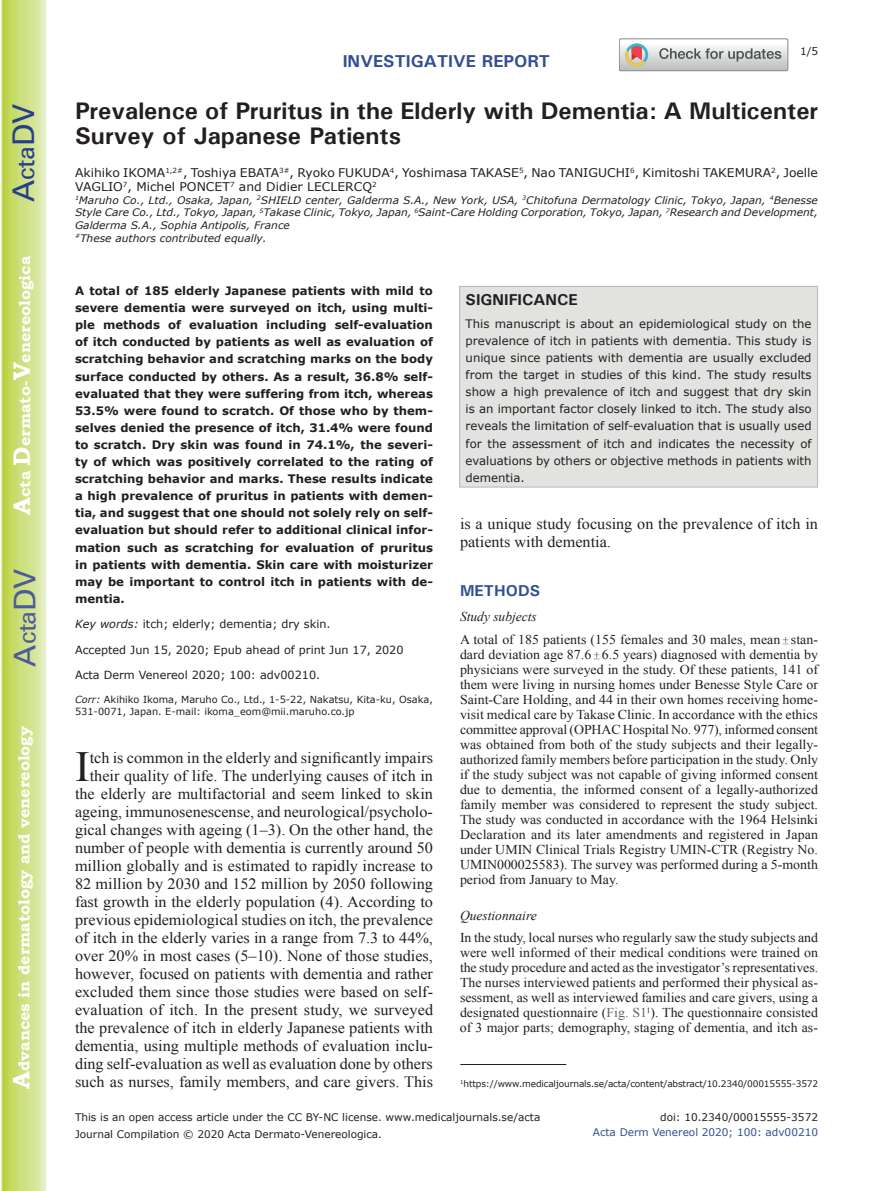
<style>
.page{position:relative;width:893px;height:1191px;background:#fff}
.page>*{position:absolute;margin:0;border:0;box-sizing:border-box;transform-origin:0 0}
.t1{font:42.9px "Times New Roman";color:#231f20}
.t2{font:30px "Univers";color:#4d5a9e}
.t3{font:30px "Univers";color:#253f8e}
.t4{font:700 24px/25.5px "Univers";color:#231f20}
.t5{font:700 17.25px "Univers";color:#324f95}
.t6{font:15.75px/18px "Times New Roman";color:#231f20;text-align:right}
.t7{font:700 15.75px "Bookman Old Style";color:#fff}
.t8{font:700 15.75px "Univers";color:#231f20}
.t9{font:700 15.75px "Univers";color:#324f95}
.t10{font:13.5px/15px "Times New Roman";color:#231f20;text-align:justify}
.t11{font:italic 13.5px "Times New Roman";color:#231f20}
.t12{font:12px/14.4px "Verdana";color:#231f20}
.t13{font:700 11.7px/17.1px "Verdana";color:#231f20;text-align:justify}
.t14{font:11.7px/17.1px "Verdana";color:#231f20;text-align:justify}
.t15{font:11.25px "Verdana";color:#231f20}
.t16{font:10.5px/16.8px "Verdana";color:#231f20}
.t17{font:10.5px "Verdana";color:#324f95}
.t18{font:italic 10.35px/12.8px "Verdana";color:#231f20}
.t19{font:9.75px/11.7px "Verdana";color:#231f20}
.t20{font:9px "Verdana";letter-spacing:-.015em;color:#231f20}
.s1{font-size:24px}
.s2{font-style:italic}
.s3{font-family:"Perpetua";font-size:10.5px}
.s4{color:#636366}
</style>
<div class="page">
<svg style="left:1px;top:0;width:45px;height:1191px;background:#cfe084"></svg>
<hr style="left:460px;top:1064px;width:106px;height:1px;background:#231f20">
<svg style="left:619px;top:39px;width:169px;height:32px"></svg>
<div style="left:459px;top:286px;width:359px;height:201px;background:#e2e2e1;border:1px solid #bab5b4"></div>
<h2 class="t3" style="left:6px;top:202px;width:100px;rotate:-90deg">A<span class="s1">cta</span>DV</h2>
<p class="t7" style="left:15px;top:515px;width:260px;rotate:-90deg"><span class="s1">A</span>cta <span class="s1">D</span>ermato-<span class="s1">V</span>enereologica</p>
<h2 class="t2" style="left:7px;top:666px;width:100px;rotate:-90deg">A<span class="s1">cta</span>DV</h2>
<p class="t7" style="left:15px;top:1088px;width:364px;rotate:-90deg"><span class="s1">A</span>dvances in dermatology and venereology</p>
<p class="t5" style="left:343px;top:50px;width:209px">INVESTIGATIVE REPORT</p>
<p class="t16" style="left:800px;top:43px;width:20px">1/5</p>
<h3 class="t4" style="left:75px;top:97px;width:745px">Prevalence of Pruritus in the Elderly with Dementia: A Multicenter<br>Survey of Japanese Patients</h3>
<p class="t12" style="left:75px;top:165px;width:744px">Akihiko IKOMA<sup>1,2#</sup>, Toshiya EBATA<sup>3#</sup>, Ryoko FUKUDA<sup>4</sup>, Yoshimasa TAKASE<sup>5</sup>, Nao TANIGUCHI<sup>6</sup>, Kimitoshi TAKEMURA<sup>2</sup>, Joelle<br>VAGLIO<sup>7</sup>, Michel PONCET<sup>7</sup> and Didier LECLERCQ<sup>2</sup></p>
<p class="t18" style="left:75px;top:194px;width:744px"><sup>1</sup>Maruho Co., Ltd., Osaka, Japan, <sup>2</sup>SHIELD center, Galderma S.A., New York, USA, <sup>3</sup>Chitofuna Dermatology Clinic, Tokyo, Japan, <sup>4</sup>Benesse Style Care Co., Ltd., Tokyo, Japan, <sup>5</sup>Takase Clinic, Tokyo, Japan, <sup>6</sup>Saint-Care Holding Corporation, Tokyo, Japan, <sup>7</sup>Research and Development, Galderma S.A., Sophia Antipolis, France<br><sup>#</sup>These authors contributed equally.</p>
<p class="t13" style="left:75px;top:282px;width:359px">A total of 185 elderly Japanese patients with mild to severe dementia were surveyed on itch, using multi&shy;ple methods of evaluation including self-evaluation of itch conducted by patients as well as evaluation of scratching behavior and scratching marks on the body surface conducted by others. As a result, 36.8% self&shy;evaluated that they were suffering from itch, whereas 53.5% were found to scratch. Of those who by them&shy;selves denied the presence of itch, 31.4% were found to scratch. Dry skin was found in 74.1%, the severi&shy;ty of which was positively correlated to the rating of scratching behavior and marks. These results indicate a high prevalence of pruritus in patients with demen&shy;tia, and suggest that one should not solely rely on self&shy;evaluation but should refer to additional clinical infor&shy;mation such as scratching for evaluation of pruritus in patients with dementia. Skin care with moisturizer may be important to control itch in patients with de&shy;mentia.</p>
<p class="t15" style="left:75px;top:617px;width:257px"><span class="s2">Key words:</span> itch; elderly; dementia; dry skin.</p>
<p class="t15" style="left:75px;top:642px;width:330px">Accepted Jun 15, 2020; Epub ahead of print Jun 17, 2020</p>
<p class="t15" style="left:75px;top:668px;width:247px">Acta Derm Venereol 2020; 100: adv00210.</p>
<p class="t19" style="left:75px;top:694px;width:359px"><span class="s2">Corr:</span> Akihiko Ikoma, Maruho Co., Ltd., 1-5-22, Nakatsu, Kita-ku, Osaka,<br>531-0071, Japan. E-mail: ikoma_eom@mii.maruho.co.jp</p>
<h1 class="t1" style="left:75px;top:737px;width:16px">I</h1>
<p class="t6" style="left:75px;top:748px;width:360px">tch is common in the elderly and significantly impairs their quality of life. The underlying causes of itch in the elderly are multifactorial and seem linked to skin ageing, immunosenescense, and neurological/psycholo&shy;gical changes with ageing (1–3). On the other hand, the number of people with dementia is currently around 50 million globally and is estimated to rapidly increase to 82 million by 2030 and 152 million by 2050 following fast growth in the elderly population (4). According to previous epidemiological studies on itch, the prevalence of itch in the elderly varies in a range from 7.3 to 44%, over 20% in most cases (5–10). None of those studies, however, focused on patients with dementia and rather excluded them since those studies were based on self&shy;evaluation of itch. In the present study, we surveyed the prevalence of itch in elderly Japanese patients with dementia, using multiple methods of evaluation inclu&shy;ding self-evaluation as well as evaluation done by others such as nurses, family members, and care givers. This</p>
<p class="t8" style="left:466px;top:289px;width:114px">SIGNIFICANCE</p>
<p class="t14" style="left:466px;top:315px;width:347px">This manuscript is about an epidemiological study on the prevalence of itch in patients with dementia. This study is unique since patients with dementia are usually excluded from the target in studies of this kind. The study results show a high prevalence of itch and suggest that dry skin is an important factor closely linked to itch. The study also reveals the limitation of self-evaluation that is usually used for the assessment of itch and indicates the necessity of evaluations by others or objective methods in patients with dementia.</p>
<p class="t6" style="left:460px;top:514px;width:359px;text-align:left">is a unique study focusing on the prevalence of itch in patients with dementia.</p>
<p class="t9" style="left:460px;top:580px;width:82px">METHODS</p>
<p class="t10" style="left:460px;top:605px;width:359px;line-height:22.5px"><span class="s2">Study subjects<br></span>A total of 185 patients (155 females and 30 males, mean <span class="s3">±</span> stan-</p>
<p class="t10" style="left:460px;top:646px;width:360px">dard deviation age 87.6 <span class="s3">±</span> 6.5 years) diagnosed with dementia by physicians were surveyed in the study. Of these patients, 141 of them were living in nursing homes under Benesse Style Care or Saint-Care Holding, and 44 in their own homes receiving home&shy;visit medical care by Takase Clinic. In accordance with the ethics committee approval (OPHAC Hospital No. 977), informed consent was obtained from both of the study subjects and their legally&shy;authorized family members before participation in the study. Only if the study subject was not capable of giving informed consent due to dementia, the informed consent of a legally-authorized family member was considered to represent the study subject.<br>The study was conducted in accordance with the 1964 Helsinki Declaration and its later amendments and registered in Japan under UMIN Clinical Trials Registry UMIN-CTR (Registry No.<br>UMIN000025583). The survey was performed during a 5-month period from January to May.</p>
<p class="t11" style="left:460px;top:906px;width:78px">Questionnaire</p>
<p class="t10" style="left:460px;top:930px;width:360px">In the study, local nurses who regularly saw the study subjects and were well informed of their medical conditions were trained on the study procedure and acted as the investigator’s representatives.<br>The nurses interviewed patients and performed their physical as&shy;sessment, as well as interviewed families and care givers, using a designated questionnaire (<span class="s4">Fig. S1</span><sup>1</sup>). The questionnaire consisted of 3 major parts; demography, staging of dementia, and itch as-</p>
<p class="t20" style="left:460px;top:1078px;width:359px"><sup>1</sup>https://www.medicaljournals.se/acta/content/abstract/10.2340/00015555-3572</p>
<p class="t16" style="left:75px;top:1108px;width:467px">This is an open access article under the CC BY-NC license. www.medicaljournals.se/acta<br>Journal Compilation © 2020 Acta Dermato-Venereologica.</p>
<p class="t16" style="left:660px;top:1108px;width:159px">doi: 10.2340/00015555-3572</p>
<p class="t17" style="left:593px;top:1125px;width:227px">Acta Derm Venereol 2020; 100: adv00210</p>
</div>
